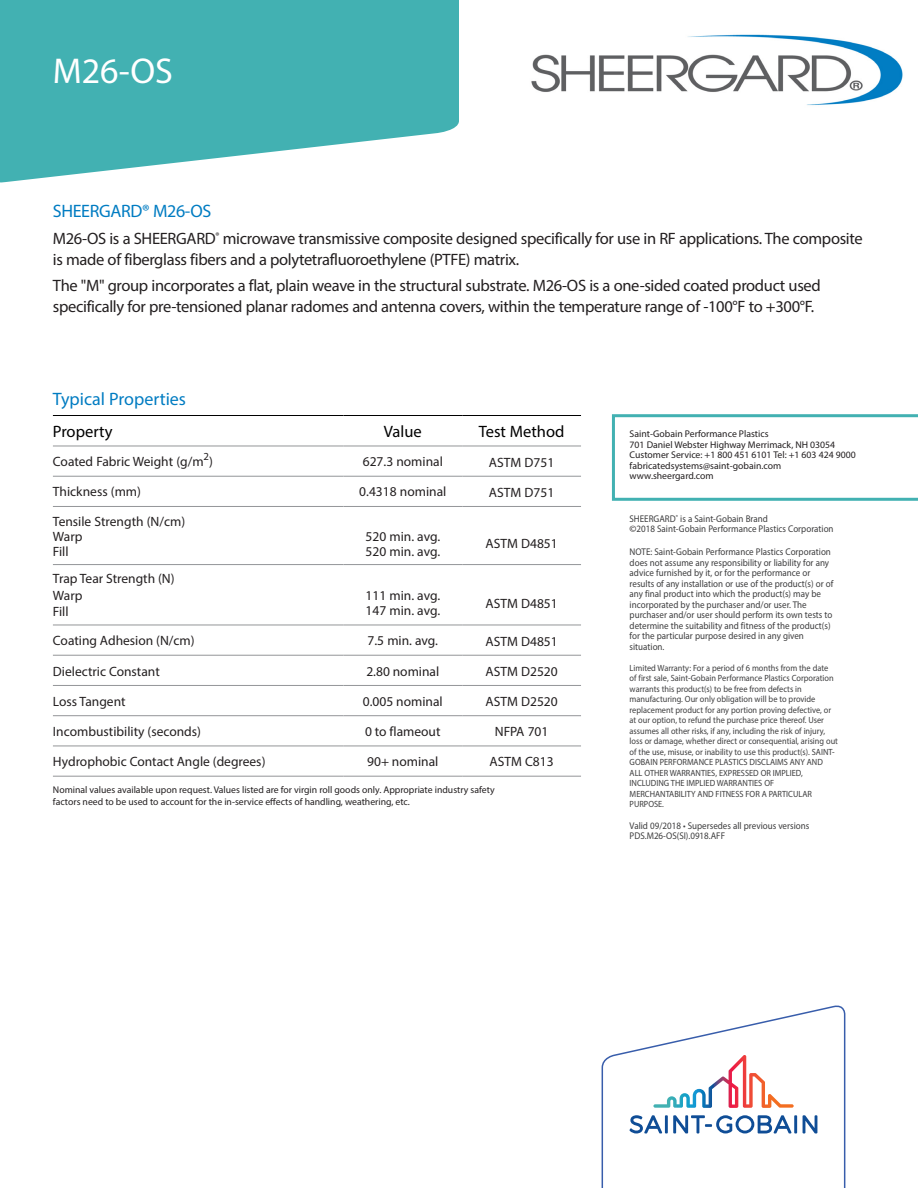
<style>
.page{position:relative;width:918px;height:1188px;background:#fff}
.page>*{position:absolute;margin:0;border:0;box-sizing:border-box;transform-origin:0 0}
.t1{font:36px "Myriad Pro";color:#fff}
.t2{font:18px "Myriad Pro";letter-spacing:-.015em;color:#007cc2}
.t3{font:16.5px/21px "Myriad Pro";letter-spacing:-.02em;color:#231f20}
.t4{font:16.5px "Myriad Pro";color:#000}
.t5{font:13.5px "Myriad Pro";color:#231f20}
.Order_Info_Line{font:9.75px/10.5px "Myriad Pro";color:#3e3e3f;scale:.92 1}
.t6{font:9.75px/11.7px "Myriad Pro";color:#231f20}
.t7{font:9px/10.5px "Myriad Pro";color:#3e3e3f;scale:.93 1}
.s1{color:#231f20}
</style>
<div class="page">
<svg style="left:612px;top:414px;width:306px;height:87px"></svg>
<svg style="left:601px;top:1005px;width:245px;height:183px"></svg>
<svg style="left:629px;top:1115px;width:33px;height:19px"></svg>
<hr style="left:665px;top:1115px;width:3px;height:18px;background:#0f4d96">
<svg style="left:673px;top:1115px;width:118px;height:19px"></svg>
<hr style="left:794px;top:1115px;width:3px;height:18px;background:#0f4d96">
<svg style="left:803px;top:1115px;width:14px;height:18px"></svg>
<svg style="left:653px;top:1055px;width:141px;height:53px"></svg>
<svg style="left:0;top:0;width:459px;height:183px;background:#5dbcbd"></svg>
<hr style="left:53px;top:446px;width:290px;height:1px;background:#939598">
<hr style="left:343px;top:446px;width:119px;height:1px;background:#939598">
<hr style="left:462px;top:446px;width:119px;height:1px;background:#939598">
<hr style="left:53px;top:476px;width:290px;height:1px;background:#939598">
<hr style="left:343px;top:476px;width:119px;height:1px;background:#939598">
<hr style="left:462px;top:476px;width:119px;height:1px;background:#939598">
<hr style="left:53px;top:506px;width:290px;height:1px;background:#939598">
<hr style="left:343px;top:506px;width:119px;height:1px;background:#939598">
<hr style="left:462px;top:506px;width:119px;height:1px;background:#939598">
<hr style="left:53px;top:564px;width:290px;height:1px;background:#939598">
<hr style="left:343px;top:564px;width:119px;height:1px;background:#939598">
<hr style="left:462px;top:564px;width:119px;height:1px;background:#939598">
<hr style="left:53px;top:625px;width:290px;height:1px;background:#939598">
<hr style="left:343px;top:625px;width:119px;height:1px;background:#939598">
<hr style="left:462px;top:625px;width:119px;height:1px;background:#939598">
<hr style="left:53px;top:655px;width:290px;height:1px;background:#939598">
<hr style="left:343px;top:655px;width:119px;height:1px;background:#939598">
<hr style="left:462px;top:655px;width:119px;height:1px;background:#939598">
<hr style="left:53px;top:685px;width:290px;height:1px;background:#939598">
<hr style="left:343px;top:685px;width:119px;height:1px;background:#939598">
<hr style="left:462px;top:685px;width:119px;height:1px;background:#939598">
<hr style="left:53px;top:715px;width:290px;height:1px;background:#939598">
<hr style="left:343px;top:715px;width:119px;height:1px;background:#939598">
<hr style="left:462px;top:715px;width:119px;height:1px;background:#939598">
<hr style="left:53px;top:746px;width:290px;height:1px;background:#939598">
<hr style="left:343px;top:746px;width:119px;height:1px;background:#939598">
<hr style="left:462px;top:746px;width:119px;height:1px;background:#939598">
<hr style="left:53px;top:776px;width:290px;height:1px;background:#939598">
<hr style="left:343px;top:776px;width:119px;height:1px;background:#939598">
<hr style="left:462px;top:776px;width:119px;height:1px;background:#939598">
<hr style="left:53px;top:415px;width:290px;height:1px;background:#000">
<hr style="left:343px;top:415px;width:119px;height:1px;background:#000">
<hr style="left:462px;top:415px;width:119px;height:1px;background:#000">
<img style="left:531px;top:34px;width:372px;height:72px">
<p class="t1" style="left:53px;top:49px;width:121px">M26-OS</p>
<p class="t2" style="left:53px;top:200px;width:160px">SHEERGARD® M26-OS</p>
<p class="t3" style="left:53px;top:228px;width:811px">M26-OS is a SHEERGARD<sup>®</sup> microwave transmissive composite designed specifically for use in RF applications. The composite is made of fiberglass fibers and a polytetrafluoroethylene (PTFE) matrix.</p>
<p class="t3" style="left:53px;top:274px;width:769px">The "M" group incorporates a flat, plain weave in the structural substrate. M26-OS is a one-sided coated product used specifically for pre-tensioned planar radomes and antenna covers, within the temperature range of -100°F to +300°F.</p>
<p class="t2" style="left:53px;top:388px;width:135px">Typical Properties</p>
<p class="t4" style="left:53px;top:422px;width:61px">Property</p>
<p class="t4" style="left:384px;top:422px;width:39px">Value</p>
<p class="t4" style="left:479px;top:422px;width:87px">Test Method</p>
<p class="t5" style="left:53px;top:453px;width:162px">Coated Fabric Weight (g/m<sup>2</sup>)</p>
<p class="t5" style="left:363px;top:453px;width:82px">627.3 nominal</p>
<p class="t5" style="left:489px;top:454px;width:67px">ASTM D751</p>
<p class="t5" style="left:53px;top:484px;width:90px">Thickness (mm)</p>
<p class="t5" style="left:359px;top:484px;width:89px">0.4318 nominal</p>
<p class="t5" style="left:489px;top:484px;width:67px">ASTM D751</p>
<p class="t5" style="left:53px;top:513px;width:134px">Tensile Strength (N/cm)</p>
<p class="t5" style="left:53px;top:528px;width:31px">Warp</p>
<p class="t5" style="left:53px;top:543px;width:17px">Fill</p>
<p class="t5" style="left:366px;top:528px;width:76px">520 min. avg.</p>
<p class="t5" style="left:366px;top:543px;width:76px">520 min. avg.</p>
<p class="t5" style="left:485px;top:536px;width:74px">ASTM D4851</p>
<p class="t5" style="left:53px;top:570px;width:123px">Trap Tear Strength (N)</p>
<p class="t5" style="left:53px;top:587px;width:31px">Warp</p>
<p class="t5" style="left:53px;top:603px;width:17px">Fill</p>
<p class="t5" style="left:366px;top:587px;width:76px">111 min. avg.</p>
<p class="t5" style="left:366px;top:602px;width:76px">147 min. avg.</p>
<p class="t5" style="left:485px;top:595px;width:74px">ASTM D4851</p>
<p class="t5" style="left:53px;top:632px;width:143px">Coating Adhesion (N/cm)</p>
<p class="t5" style="left:368px;top:632px;width:72px">7.5 min. avg.</p>
<p class="t5" style="left:485px;top:633px;width:74px">ASTM D4851</p>
<p class="t5" style="left:53px;top:663px;width:108px">Dielectric Constant</p>
<p class="t5" style="left:366px;top:663px;width:74px">2.80 nominal</p>
<p class="t5" style="left:485px;top:663px;width:74px">ASTM D2520</p>
<p class="t5" style="left:53px;top:693px;width:74px">Loss Tangent</p>
<p class="t5" style="left:363px;top:693px;width:81px">0.005 nominal</p>
<p class="t5" style="left:485px;top:693px;width:74px">ASTM D2520</p>
<p class="t5" style="left:53px;top:723px;width:150px">Incombustibility (seconds)</p>
<p class="t5" style="left:365px;top:723px;width:77px">0 to flameout</p>
<p class="t5" style="left:495px;top:723px;width:55px">NFPA 701</p>
<p class="t5" style="left:53px;top:754px;width:214px">Hydrophobic Contact Angle (degrees)</p>
<p class="t5" style="left:367px;top:754px;width:73px">90+ nominal</p>
<p class="t5" style="left:490px;top:754px;width:66px">ASTM C813</p>
<p class="t6" style="left:53px;top:784px;width:443px">Nominal values available upon request. Values listed are for virgin roll goods only. Appropriate industry safety factors need to be used to account for the in-service effects of handling, weathering, etc.</p>
<p class="t6" style="left:630px;top:428px;width:141px">Saint-Gobain Performance Plastics</p>
<p class="t6" style="left:630px;top:439px;width:207px">701 Daniel Webster Highway Merrimack, NH 03054</p>
<p class="t6" style="left:630px;top:449px;width:228px">Customer Service: +1 800 451 6101 Tel: +1 603 424 9000</p>
<p class="t6" style="left:630px;top:460px;width:153px">fabricatedsystems@saint-gobain.com</p>
<p class="t6" style="left:630px;top:470px;width:86px">www.sheergard.com</p>
<p class="Order_Info_Line" style="left:630px;top:513px;width:223px">SHEERGARD<sup>®</sup> is a Saint-Gobain Brand<br><span class="s1">©</span>2018 Saint-Gobain Performance Plastics Corporation</p>
<p class="Order_Info_Line" style="left:630px;top:547px;width:223px">NOTE: Saint-Gobain Performance Plastics Corporation does not assume any responsibility or liability for any advice furnished by it, or for the performance or results of any installation or use of the product(s) or of any final product into which the product(s) may be incorporated by the purchaser and/or user. The purchaser and/or user should perform its own tests to determine the suitability and fitness of the product(s) for the particular purpose desired in any given situation.</p>
<p class="t7" style="left:630px;top:663px;width:226px">Limited Warranty: For a period of 6 months from the date<br>of first sale, Saint-Gobain Performance Plastics Corporation warrants this product(s) to be free from defects in manufacturing. Our only obligation will be to provide replacement product for any portion proving defective, or at our option, to refund the purchase price thereof. User assumes all other risks, if any, including the risk of injury, loss or damage, whether direct or consequential, arising out of the use, misuse, or inability to use this product(s). SAINT-GOBAIN PERFORMANCE PLASTICS DISCLAIMS ANY AND ALL OTHER WARRANTIES, EXPRESSED OR IMPLIED, INCLUDING THE IMPLIED WARRANTIES OF MERCHANTABILITY AND FITNESS FOR A PARTICULAR PURPOSE.</p>
<p class="Order_Info_Line" style="left:630px;top:820px;width:197px">Valid 09/2018 • Supersedes all previous versions</p>
<p class="Order_Info_Line" style="left:630px;top:830px;width:105px">PDS.M26-OS(SI).0918.AFF</p>
</div>
